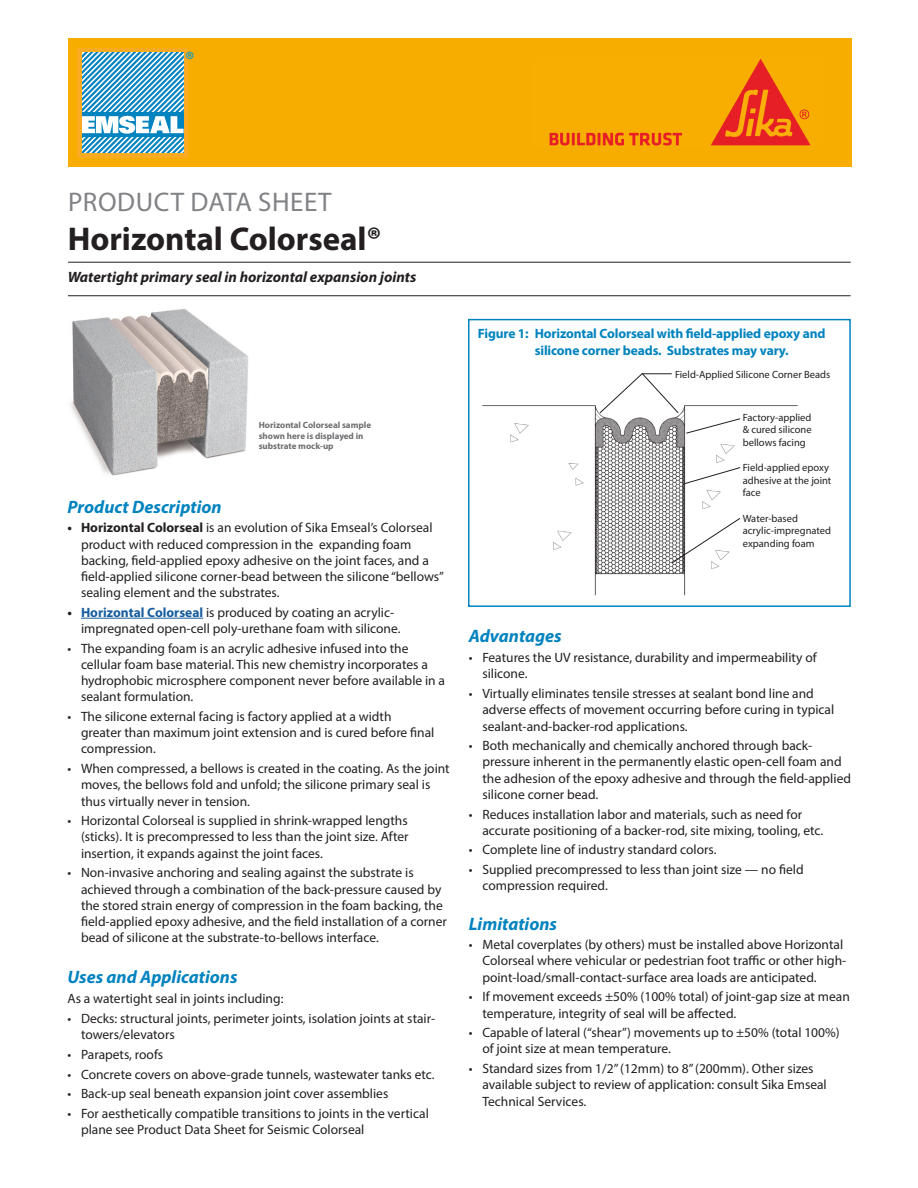
<style>
.page{position:relative;width:918px;height:1188px;background:#fff}
.page>*{position:absolute;margin:0;border:0;box-sizing:border-box;transform-origin:0 0}
.t1{font:700 33px "Myriad Pro";color:#231f20}
.t2{font:27px "Myriad Pro";letter-spacing:.02em;color:#808285}
.t3{font:22.35px "Myriad Pro";color:#009ad9}
.heads{font:italic 700 18px "Myriad Pro";color:#0083bf}
.t4{font:italic 700 15px "Myriad Pro";color:#231f20}
.body_copy{font:13.5px/16.2px "Myriad Pro";color:#231f20}
.t5{font:700 13.5px/17.2px "Myriad Pro";letter-spacing:-.01em;color:#0083bf}
.t6{font:10.5px/12.6px "Myriad Pro";color:#231f20}
.t7{font:700 9px/10.5px "Myriad Pro";color:#6c6d70}
.s1{font-weight:700}
.s2{font-weight:700;color:#175d9e}
</style>
<div class="page">
<hr style="left:81px;top:618px;width:122px;height:1px;background:#175d9e">
<img style="left:482px;top:405px;width:316px;height:191px">
<div style="left:468px;top:319px;width:383px;height:288px;border:2px solid #0083bf"></div>
<svg style="left:599px;top:373px;width:80px;height:41px"></svg>
<svg style="left:685px;top:418px;width:56px;height:16px"></svg>
<svg style="left:683px;top:467px;width:58px;height:18px"></svg>
<svg style="left:671px;top:517px;width:70px;height:47px"></svg>
<img style="left:70px;top:309px;width:179px;height:167px">
<div style="left:68px;top:38px;width:783px;height:128px;background:#f7ad00"></div>
<hr style="left:68px;top:262px;width:783px;height:1px;background:#231f20">
<hr style="left:68px;top:295px;width:783px;height:1px;background:#231f20">
<img style="left:549px;top:58px;width:262px;height:88px">
<svg style="left:81px;top:51px;width:103px;height:102px;background:#73b9d7"></svg>
<hr style="left:78px;top:48px;width:3px;height:109px;background:#faab22">
<hr style="left:184px;top:48px;width:3px;height:109px;background:#faab22">
<hr style="left:78px;top:48px;width:109px;height:3px;background:#faab22">
<hr style="left:78px;top:153px;width:109px;height:4px;background:#faab22">
<p class="t3" style="left:185px;top:46px;width:11px">®</p>
<p class="t2" style="left:68px;top:185px;width:265px">PRODUCT DATA SHEET</p>
<p class="t1" style="left:68px;top:217px;width:316px">Horizontal Colorseal®</p>
<p class="t4" style="left:68px;top:267px;width:350px">Watertight primary seal in horizontal expansion joints</p>
<p class="t7" style="left:259px;top:420px;width:114px">Horizontal Colorseal sample shown here is displayed in substrate mock-up</p>
<p class="heads" style="left:68px;top:495px;width:156px">Product Description</p>
<p class="body_copy" style="left:81px;top:519px;width:364px;text-indent:-14px"><span class="s1">• Horizontal Colorseal</span> is an evolution of Sika Emseal’s Colorseal product with reduced compression in the expanding foam backing, field-applied epoxy adhesive on the joint faces, and a field-applied silicone corner-bead between the silicone “bellows” sealing element and the substrates.</p>
<p class="body_copy" style="left:81px;top:604px;width:321px;text-indent:-14px"><span class="s1">•</span> <span class="s2">Horizontal Colorseal</span> is produced by coating an acrylic&shy;impregnated open-cell poly-urethane foam with silicone.</p>
<p class="body_copy" style="left:81px;top:640px;width:366px;text-indent:-14px">• The expanding foam is an acrylic adhesive infused into the cellular foam base material. This new chemistry incorporates a hydrophobic microsphere component never before available in a sealant formulation.</p>
<p class="body_copy" style="left:81px;top:708px;width:355px;text-indent:-14px">• The silicone external facing is factory applied at a width greater than maximum joint extension and is cured before final compression.</p>
<p class="body_copy" style="left:81px;top:760px;width:370px;text-indent:-14px">• When compressed, a bellows is created in the coating. As the joint moves, the bellows fold and unfold; the silicone primary seal is thus virtually never in tension.</p>
<p class="body_copy" style="left:81px;top:812px;width:329px;text-align:justify;text-indent:-14px">• Horizontal Colorseal is supplied in shrink-wrapped lengths (sticks). It is precompressed to less than the joint size. After insertion, it expands against the joint faces.</p>
<p class="body_copy" style="left:81px;top:865px;width:367px;text-indent:-14px">• Non-invasive anchoring and sealing against the substrate is achieved through a combination of the back-pressure caused by the stored strain energy of compression in the foam backing, the field-applied epoxy adhesive, and the field installation of a corner bead of silicone at the substrate-to-bellows interface.</p>
<p class="heads" style="left:68px;top:966px;width:172px">Uses and Applications</p>
<p class="body_copy" style="left:68px;top:990px;width:217px">As a watertight seal in joints including:</p>
<p class="body_copy" style="left:81px;top:1010px;width:356px;text-indent:-14px">• Decks: structural joints, perimeter joints, isolation joints at stair&shy;towers/elevators</p>
<p class="body_copy" style="left:68px;top:1046px;width:97px">• Parapets, roofs</p>
<p class="body_copy" style="left:68px;top:1066px;width:369px">• Concrete covers on above-grade tunnels, wastewater tanks etc.</p>
<p class="body_copy" style="left:68px;top:1085px;width:322px">• Back-up seal beneath expansion joint cover assemblies</p>
<p class="body_copy" style="left:81px;top:1105px;width:349px;text-indent:-14px">• For aesthetically compatible transitions to joints in the vertical plane see Product Data Sheet for Seismic Colorseal</p>
<p class="t5" style="left:535px;top:324px;width:292px;text-indent:-57px">Figure 1: Horizontal Colorseal with field-applied epoxy and silicone corner beads. Substrates may vary.</p>
<p class="t6" style="left:675px;top:368px;width:157px">Field-Applied Silicone Corner Beads</p>
<p class="t6" style="left:743px;top:411px;width:70px;text-align:justify">Factory-applied &amp; cured silicone bellows facing</p>
<p class="t6" style="left:743px;top:461px;width:90px">Field-applied epoxy adhesive at the joint face</p>
<p class="t6" style="left:743px;top:512px;width:57px">Water-based</p>
<p class="t6" style="left:743px;top:524px;width:90px">acrylic-impregnated expanding foam</p>
<p class="heads" style="left:469px;top:625px;width:94px">Advantages</p>
<p class="body_copy" style="left:482px;top:649px;width:336px;text-indent:-14px">• Features the UV resistance, durability and impermeability of silicone.</p>
<p class="body_copy" style="left:482px;top:685px;width:353px;text-indent:-14px">• Virtually eliminates tensile stresses at sealant bond line and adverse effects of movement occurring before curing in typical sealant-and-backer-rod applications.</p>
<p class="body_copy" style="left:482px;top:737px;width:370px;text-indent:-14px">• Both mechanically and chemically anchored through back&shy;pressure inherent in the permanently elastic open-cell foam and the adhesion of the epoxy adhesive and through the field-applied silicone corner bead.</p>
<p class="body_copy" style="left:482px;top:806px;width:342px;text-indent:-14px">• Reduces installation labor and materials, such as need for accurate positioning of a backer-rod, site mixing, tooling, etc.</p>
<p class="body_copy" style="left:469px;top:842px;width:249px">• Complete line of industry standard colors.</p>
<p class="body_copy" style="left:482px;top:861px;width:323px;text-indent:-14px">• Supplied precompressed to less than joint size — no field compression required.</p>
<p class="heads" style="left:469px;top:912px;width:90px">Limitations</p>
<p class="body_copy" style="left:482px;top:936px;width:365px;text-indent:-14px">• Metal coverplates (by others) must be installed above Horizontal<br>Colorseal where vehicular or pedestrian foot traffic or other high&shy;point-load/small-contact-surface area loads are anticipated.</p>
<p class="body_copy" style="left:482px;top:989px;width:369px;text-indent:-14px">• If movement exceeds ±50% (100% total) of joint-gap size at mean temperature, integrity of seal will be affected.</p>
<p class="body_copy" style="left:482px;top:1024px;width:359px;text-indent:-14px">• Capable of lateral (“shear”) movements up to ±50% (total 100%) of joint size at mean temperature.</p>
<p class="body_copy" style="left:482px;top:1060px;width:346px;text-indent:-14px">• Standard sizes from 1/2” (12mm) to 8” (200mm). Other sizes available subject to review of application: consult Sika Emseal<br>Technical Services.</p>
</div>
